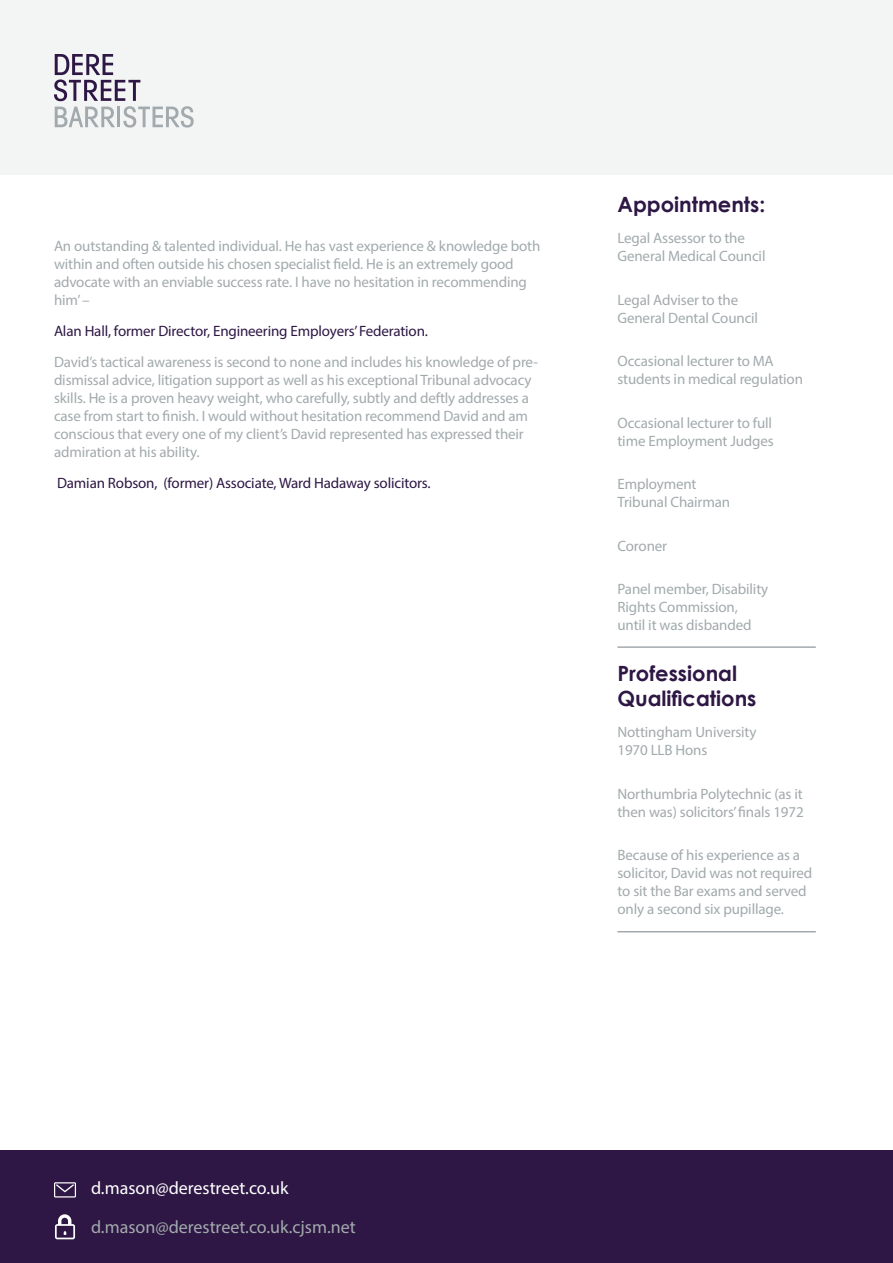
<style>
.page{position:relative;width:893px;height:1263px;background:#fff}
.page>*{position:absolute;margin:0;border:0;box-sizing:border-box;transform-origin:0 0}
.H1___Year_of_Call_Da{font:700 21px/25.2px "Century Gothic";color:#2e1744}
.Email_Grey{font:18px "Source Sans Pro";color:#a2aaad}
.Email_White{font:18px "Source Sans Pro";color:#fff}
.Body_Copy{font:15px/18px "Source Sans Pro";letter-spacing:-.01em;color:#a2aaad}
.t1{font:15px "Source Sans Pro";letter-spacing:-.01em;color:#2e1744}
</style>
<div class="page">
<div style="left:0;top:0;width:893px;height:174px;background:#f3f4f4"></div>
<svg style="left:54px;top:54px;width:140px;height:74px"></svg>
<div style="left:0;top:1150px;width:893px;height:113px;background:#2e1744"></div>
<hr style="left:617px;top:931px;width:199px;height:1px;background:#a2aaad">
<hr style="left:617px;top:646px;width:199px;height:2px;background:#a2aaad">
<svg style="left:54px;top:1182px;width:22px;height:15px"></svg>
<svg style="left:55px;top:1214px;width:20px;height:25px"></svg>
<p class="Body_Copy" style="left:54px;top:237px;width:488px">An outstanding &amp; talented individual. He has vast experience &amp; knowledge both within and often outside his chosen specialist field. He is an extremely good advocate with an enviable success rate. I have no hesitation in recommending him’ –</p>
<p class="t1" style="left:54px;top:322px;width:375px">Alan Hall, former Director, Engineering Employers’ Federation.</p>
<p class="Body_Copy" style="left:54px;top:353px;width:485px">David’s tactical awareness is second to none and includes his knowledge of pre&shy;dismissal advice, litigation support as well as his exceptional Tribunal advocacy skills. He is a proven heavy weight, who carefully, subtly and deftly addresses a case from start to finish. I would without hesitation recommend David and am conscious that every one of my client’s David represented has expressed their admiration at his ability.</p>
<p class="t1" style="left:57px;top:473px;width:375px">Damian Robson, (former) Associate, Ward Hadaway solicitors.</p>
<p class="H1___Year_of_Call_Da" style="left:617px;top:191px;width:149px">Appointments:</p>
<p class="Body_Copy" style="left:617px;top:229px;width:150px">Legal Assessor to the<br>General Medical Council</p>
<p class="Body_Copy" style="left:617px;top:290px;width:142px">Legal Adviser to the<br>General Dental Council</p>
<p class="Body_Copy" style="left:617px;top:352px;width:187px">Occasional lecturer to MA students in medical regulation</p>
<p class="Body_Copy" style="left:617px;top:413px;width:158px">Occasional lecturer to full time Employment Judges</p>
<p class="Body_Copy" style="left:617px;top:475px;width:114px">Employment<br>Tribunal Chairman</p>
<p class="Body_Copy" style="left:617px;top:536px;width:51px">Coroner</p>
<p class="Body_Copy" style="left:617px;top:580px;width:152px">Panel member, Disability<br>Rights Commission, until it was disbanded</p>
<p class="H1___Year_of_Call_Da" style="left:617px;top:660px;width:141px">Professional<br>Qualifications</p>
<p class="Body_Copy" style="left:617px;top:723px;width:141px">Nottingham University<br>1970 LLB Hons</p>
<p class="Body_Copy" style="left:617px;top:784px;width:188px">Northumbria Polytechnic (as it then was) solicitors’ finals 1972</p>
<p class="Body_Copy" style="left:617px;top:846px;width:196px">Because of his experience as a solicitor, David was not required to sit the Bar exams and served only a second six pupillage.</p>
<p class="Email_White" style="left:91px;top:1177px;width:199px">d.mason@derestreet.co.uk</p>
<p class="Email_Grey" style="left:91px;top:1215px;width:266px">d.mason@derestreet.co.uk.cjsm.net</p>
</div>
